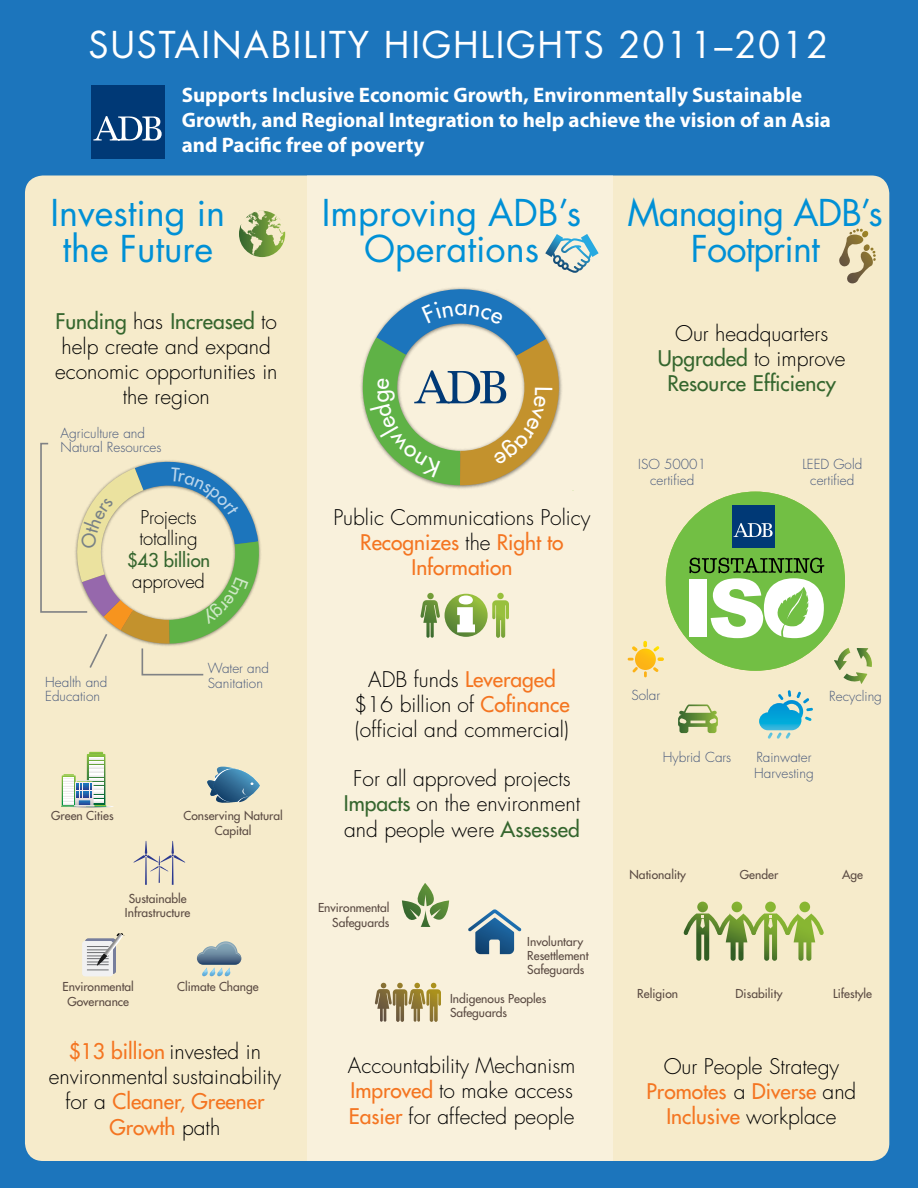
<style>
.page{position:relative;width:918px;height:1188px;background:#1c75bc}
.page>*{position:absolute;margin:0;border:0;box-sizing:border-box;transform-origin:0 0}
.t1{font:36px/36px "Futura Std";color:#0090d6;text-align:center}
.t2{font:36px "Futura Std";letter-spacing:.05em;color:#fff}
.t3{font:36px/36px "Futura Std";letter-spacing:-.025em;color:#0090d6;text-align:center}
.t4{font:300 21px/25.2px "Futura Std";color:#000;text-align:center}
.t5{font:700 21px/25.2px "Myriad Pro";color:#fff}
.t6{font:500 21px/25.2px "Futura Std";color:#35662e;text-align:center}
.t7{font:300 18.45px/21.5px "Futura Std";letter-spacing:-.01em;color:#000}
.t8{font:500 18.45px "Futura Std";letter-spacing:-.01em;color:#35662e}
.t9{font:300 13.5px/16.2px "Futura Std";color:#46577b}
.t10{font:500 12px/14.4px "Futura Std";color:#5a4a42;text-align:center}
.s1{font-weight:500;color:#35662e}
.s2{font-weight:500;color:#f47521}
.s3{font-weight:300;color:#000}
</style>
<div class="page">
<div style="left:25px;top:176px;width:864px;height:985px;background:#f6ebcb;border-radius:18px"></div>
<svg style="left:759px;top:690px;width:54px;height:49px"></svg>
<svg style="left:678px;top:704px;width:40px;height:29px"></svg>
<svg style="left:635px;top:649px;width:21px;height:21px"></svg>
<svg style="left:644px;top:671px;width:3px;height:6px"></svg>
<svg style="left:628px;top:658px;width:6px;height:3px"></svg>
<svg style="left:632px;top:667px;width:6px;height:6px"></svg>
<svg style="left:632px;top:641px;width:15px;height:11px"></svg>
<div style="left:307px;top:176px;width:306px;height:985px;background:#f9f1dc"></div>
<div style="left:92px;top:85px;width:73px;height:74px;background:#003976"></div>
<svg style="left:93px;top:116px;width:69px;height:24px"></svg>
<svg style="left:246px;top:216px;width:6px;height:5px"></svg>
<svg style="left:839px;top:229px;width:37px;height:55px"></svg>
<svg style="left:61px;top:752px;width:53px;height:56px"></svg>
<svg style="left:133px;top:841px;width:52px;height:44px"></svg>
<svg style="left:207px;top:767px;width:53px;height:36px"></svg>
<svg style="left:82px;top:933px;width:41px;height:43px"></svg>
<svg style="left:197px;top:941px;width:44px;height:35px"></svg>
<svg style="left:492px;top:593px;width:17px;height:45px"></svg>
<svg style="left:420px;top:593px;width:20px;height:45px"></svg>
<svg style="left:445px;top:594px;width:43px;height:43px"></svg>
<svg style="left:457px;top:596px;width:18px;height:36px"></svg>
<svg style="left:683px;top:902px;width:141px;height:59px"></svg>
<svg style="left:375px;top:983px;width:66px;height:39px"></svg>
<svg style="left:468px;top:909px;width:53px;height:45px"></svg>
<svg style="left:402px;top:883px;width:47px;height:44px"></svg>
<svg style="left:653px;top:492px;width:219px;height:192px"></svg>
<svg style="left:362px;top:234px;width:237px;height:251px"></svg>
<svg style="left:40px;top:442px;width:221px;height:234px"></svg>
<h1 class="t2" style="left:88px;top:22px;width:742px">SUSTAINABILITY HIGHLIGHTS 2011–2012</h1>
<p class="t5" style="left:182px;top:82px;width:651px">Supports Inclusive Economic Growth, Environmentally Sustainable<br>Growth, and Regional Integration to help achieve the vision of an Asia and Pacific free of poverty</p>
<h1 class="t1" style="left:50px;top:195px;width:176px">Investing in the Future</h1>
<h1 class="t1" style="left:322px;top:195px;width:261px">Improving ADB’s<br>Operations</h1>
<h1 class="t3" style="left:628px;top:195px;width:257px">Managing ADB’s<br>Footprint</h1>
<p class="t4" style="left:55px;top:309px;width:224px"><span class="s1">Funding</span> has <span class="s1">Increased</span> to help create and expand economic opportunities in the region</p>
<p class="t9" style="left:61px;top:426px;width:102px;line-height:14.7px">Agriculture and<br>Natural Resources</p>
<p class="t7" style="left:140px;top:507px;width:59px">Projects totalling</p>
<p class="t8" style="left:127px;top:549px;width:85px">$43 billion</p>
<p class="t7" style="left:132px;top:572px;width:74px">approved</p>
<p class="t9" style="left:45px;top:675px;width:64px;line-height:14.7px">Health and<br>Education</p>
<p class="t9" style="left:208px;top:661px;width:63px;line-height:14.7px">Water and<br>Sanitation</p>
<p class="t10" style="left:51px;top:809px;width:64px">Green Cities</p>
<p class="t10" style="left:183px;top:809px;width:101px">Conserving Natural<br>Capital</p>
<p class="t10" style="left:125px;top:891px;width:67px">Sustainable<br>Infrastructure</p>
<p class="t10" style="left:63px;top:980px;width:73px">Environmental<br>Governance</p>
<p class="t10" style="left:177px;top:980px;width:83px">Climate Change</p>
<p class="t4" style="left:49px;top:1039px;width:234px"><span class="s2">$13 billion</span> invested in environmental sustainability for a <span class="s2">Cleaner, Greener<br>Growth</span> path</p>
<p class="t4" style="left:333px;top:505px;width:259px">Public Communications Policy<br><span class="s2">Recognizes</span> the <span class="s2">Right to<br>Information</span></p>
<p class="t4" style="left:354px;top:667px;width:217px">ADB funds <span class="s2">Leveraged </span>$16 billion of <span class="s2">Cofinance </span>(official and commercial)</p>
<p class="t4" style="left:344px;top:767px;width:238px">For all approved projects<br><span class="s1">Impacts</span> on the environment and people were <span class="s1">Assessed</span></p>
<p class="t10" style="left:318px;top:901px;width:73px;text-align:right">Environmental<br>Safeguards</p>
<p class="t10" style="left:527px;top:934px;width:63px;text-align:left">Involuntary<br>Resettlement<br>Safeguards</p>
<p class="t10" style="left:450px;top:991px;width:98px;text-align:left">Indigenous Peoples<br>Safeguards</p>
<p class="t4" style="left:348px;top:1054px;width:229px;text-align:left">Accountability Mechanism<br><span class="s2">Improved</span> to make access<br><span class="s2">Easier</span> for affected people</p>
<p class="t6" style="left:658px;top:320px;width:189px"><span class="s3">Our headquarters<br></span>Upgraded <span class="s3">to improve<br></span>Resource Efficiency</p>
<p class="t9" style="left:638px;top:456px;width:69px;text-align:center">ISO 50001 certified</p>
<p class="t9" style="left:802px;top:456px;width:61px;text-align:center">LEED Gold certified</p>
<p class="t9" style="left:631px;top:688px;width:30px">Solar</p>
<p class="t9" style="left:663px;top:749px;width:70px">Hybrid Cars</p>
<p class="t9" style="left:829px;top:688px;width:54px">Recycling</p>
<p class="t9" style="left:754px;top:749px;width:61px">Rainwater<br>Harvesting</p>
<p class="t10" style="left:630px;top:867px;width:58px">Nationality</p>
<p class="t10" style="left:740px;top:867px;width:40px">Gender</p>
<p class="t10" style="left:842px;top:867px;width:23px">Age</p>
<p class="t10" style="left:637px;top:986px;width:42px">Religion</p>
<p class="t10" style="left:736px;top:986px;width:48px">Disability</p>
<p class="t10" style="left:833px;top:986px;width:41px">Lifestyle</p>
<p class="t4" style="left:647px;top:1054px;width:211px">Our People Strategy<br><span class="s2">Promotes</span> a <span class="s2">Diverse</span> and<br><span class="s2">Inclusive</span> workplace</p>
</div>
